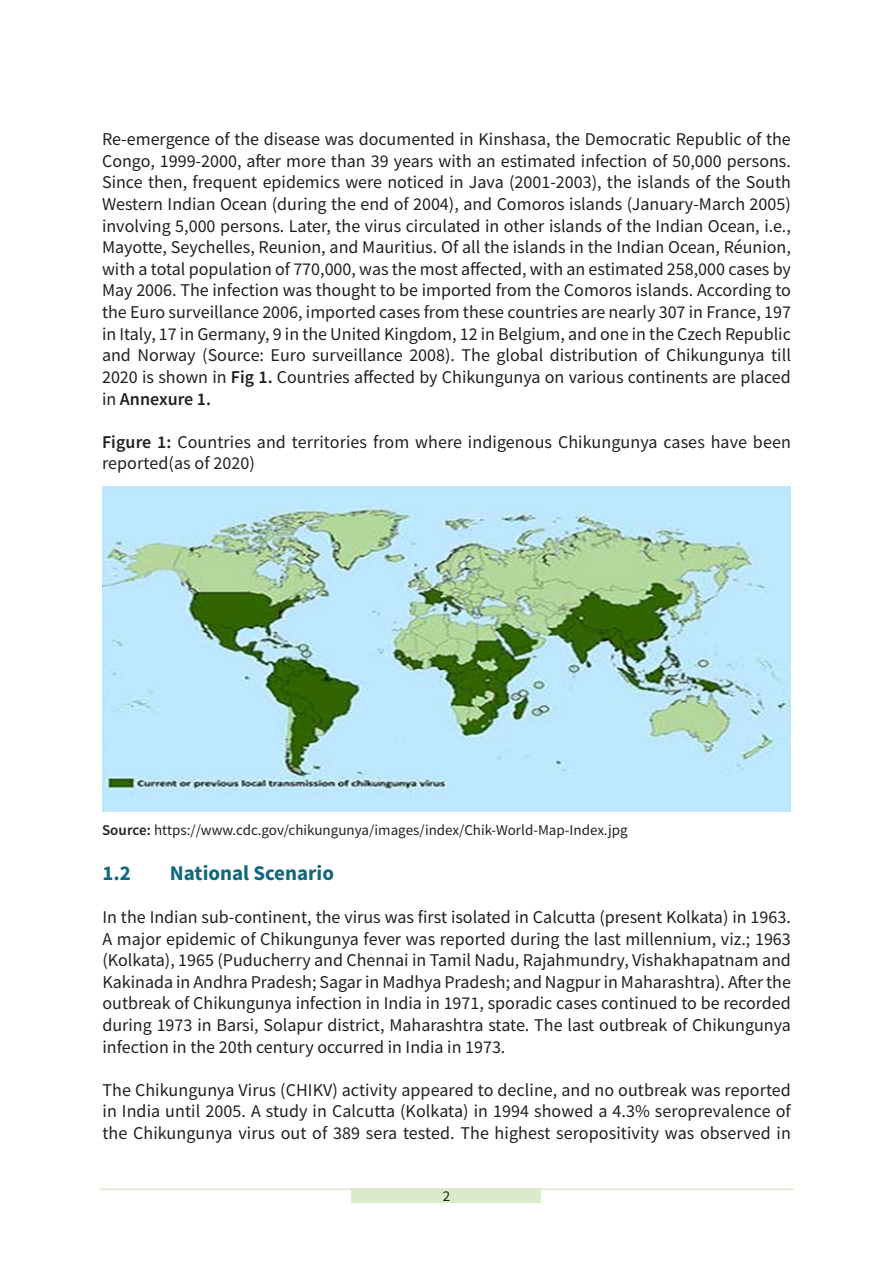
<style>
.page{position:relative;width:893px;height:1263px;background:#fff}
.page>*{position:absolute;margin:0;border:0;box-sizing:border-box;transform-origin:0 0}
.t1{font:700 21px "Source Sans Pro";color:#10687c}
.t2{font:18px/21.6px "Source Sans Pro";color:#231f20;text-align:justify}
.t3{font:15px "Source Sans Pro";color:#231f20}
.s1{font-weight:600}
</style>
<div class="page">
<div style="left:352px;top:1188px;width:189px;height:15px;background:#dbeaca"></div>
<hr style="left:99px;top:1188px;width:694px;height:2px;background:#dbeaca">
<img style="left:102px;top:486px;width:689px;height:326px">
<p class="t2" style="left:102px;top:128px;width:690px">Re-emergence of the disease was documented in Kinshasa, the Democratic Republic of the Congo, 1999-2000, after more than 39 years with an estimated infection of 50,000 persons.<br>Since then, frequent epidemics were noticed in Java (2001-2003), the islands of the South Western Indian Ocean (during the end of 2004), and Comoros islands (January-March 2005) involving 5,000 persons. Later, the virus circulated in other islands of the Indian Ocean, i.e., Mayotte, Seychelles, Reunion, and Mauritius. Of all the islands in the Indian Ocean, Réunion, with a total population of 770,000, was the most affected, with an estimated 258,000 cases by May 2006. The infection was thought to be imported from the Comoros islands. According to the Euro surveillance 2006, imported cases from these countries are nearly 307 in France, 197 in Italy, 17 in Germany, 9 in the United Kingdom, 12 in Belgium, and one in the Czech Republic and Norway (Source: Euro surveillance 2008). The global distribution of Chikungunya till 2020 is shown in <span class="s1">Fig 1.</span> Countries affected by Chikungunya on various continents are placed in <span class="s1">Annexure 1.</span></p>
<p class="t2" style="left:102px;top:431px;width:690px"><span class="s1">Figure 1:</span> Countries and territories from where indigenous Chikungunya cases have been reported(as of 2020)</p>
<p class="t3" style="left:102px;top:820px;width:527px"><span class="s1">Source:</span> https://www.cdc.gov/chikungunya/images/index/Chik-World-Map-Index.jpg</p>
<p class="t1" style="left:102px;top:858px;width:30px">1.2</p>
<p class="t1" style="left:170px;top:858px;width:166px">National Scenario</p>
<p class="t2" style="left:102px;top:906px;width:690px">In the Indian sub-continent, the virus was first isolated in Calcutta (present Kolkata) in 1963.<br>A major epidemic of Chikungunya fever was reported during the last millennium, viz.; 1963 (Kolkata), 1965 (Puducherry and Chennai in Tamil Nadu, Rajahmundry, Vishakhapatnam and Kakinada in Andhra Pradesh; Sagar in Madhya Pradesh; and Nagpur in Maharashtra). After the outbreak of Chikungunya infection in India in 1971, sporadic cases continued to be recorded during 1973 in Barsi, Solapur district, Maharashtra state. The last outbreak of Chikungunya infection in the 20th century occurred in India in 1973.</p>
<p class="t2" style="left:102px;top:1079px;width:690px">The Chikungunya Virus (CHIKV) activity appeared to decline, and no outbreak was reported in India until 2005. A study in Calcutta (Kolkata) in 1994 showed a 4.3% seroprevalence of the Chikungunya virus out of 389 sera tested. The highest seropositivity was observed in</p>
<p class="t3" style="left:443px;top:1187px;width:9px">2</p>
</div>
